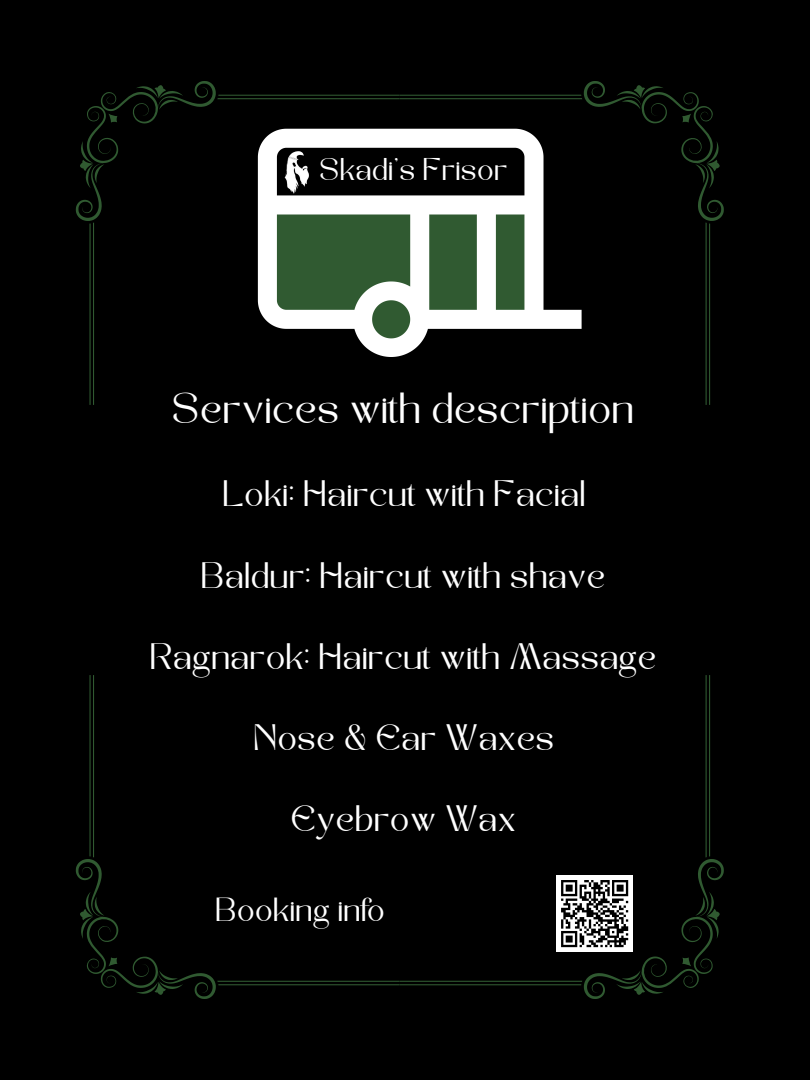
<style>
.page{position:relative;width:810px;height:1080px;background:#000}
.page>*{position:absolute;margin:0;border:0;box-sizing:border-box;transform-origin:0 0}
.t1{font:40.62px "KENAO";color:#fff}
.t2{font:34.38px "KENAO";color:#fff}
.t3{font:31.25px "KENAO";color:#fff}
.t4{font:29.38px "KENAO";color:#fff}
</style>
<div class="page">
<svg style="left:76px;top:81px;width:648px;height:324px"></svg>
<svg style="left:258px;top:129px;width:324px;height:228px"></svg>
<img style="left:279px;top:134px;width:46px;height:68px">
<svg style="left:76px;top:675px;width:648px;height:324px"></svg>
<p class="t4" style="left:321px;top:152px;width:190px">Skadi's Frisor</p>
<p class="t1" style="left:174px;top:385px;width:464px">Services with description</p>
<p class="t2" style="left:224px;top:474px;width:365px">Loki: Haircut with Facial</p>
<p class="t2" style="left:203px;top:555px;width:406px">Baldur: Haircut with shave</p>
<p class="t2" style="left:152px;top:636px;width:508px">Ragnarok: Haircut with Massage</p>
<p class="t2" style="left:255px;top:718px;width:303px">Nose &amp; Ear Waxes</p>
<p class="t2" style="left:292px;top:799px;width:227px">Eyebrow Wax</p>
<p class="t3" style="left:217px;top:892px;width:171px">Booking info</p>
</div>
